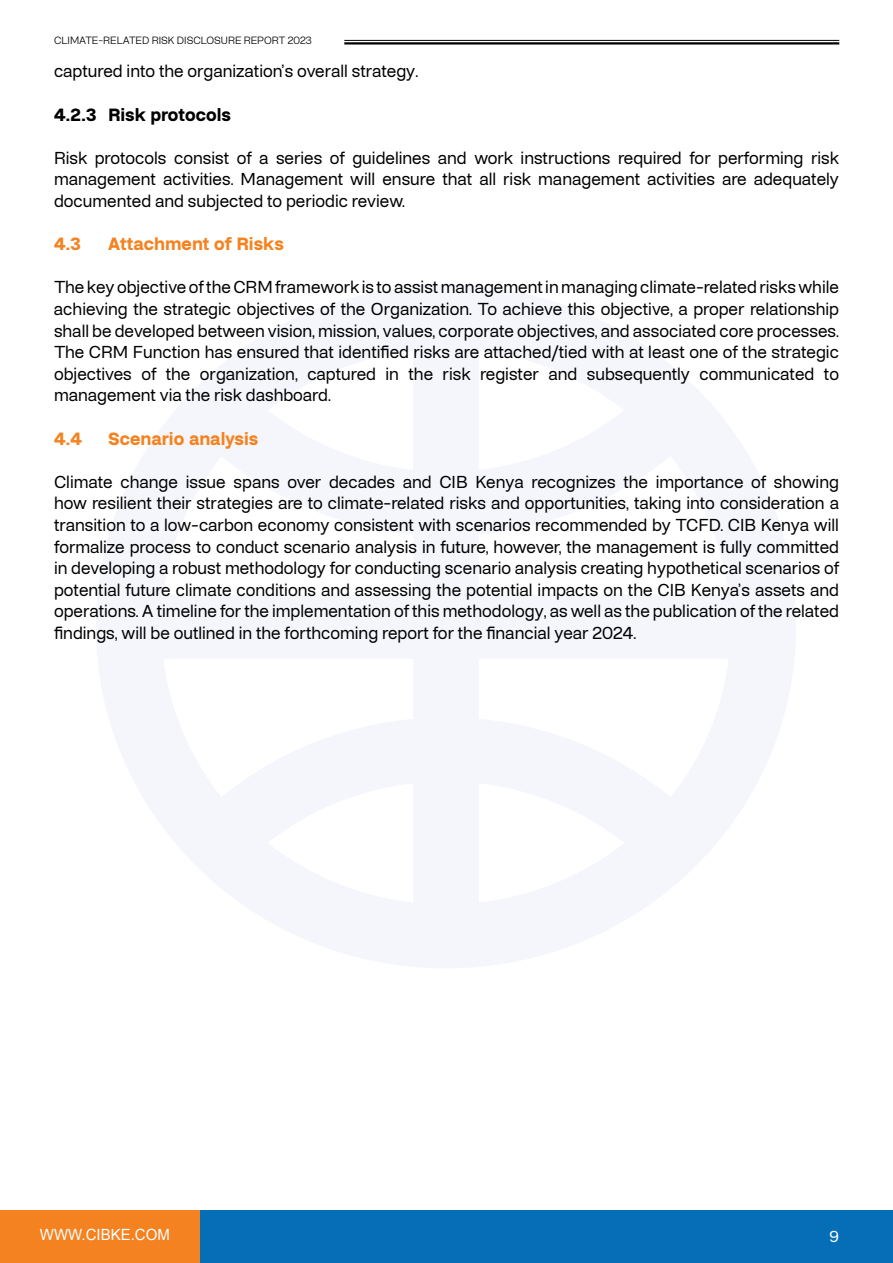
<style>
.page{position:relative;width:893px;height:1263px;background:#fff}
.page>*{position:absolute;margin:0;border:0;box-sizing:border-box;transform-origin:0 0}
.t1{font:18px/21.6px "CIB";color:#000;text-align:justify}
.t2{font:700 18px "CIB";color:#f58220}
.t3{font:700 18px "CIB";color:#000}
.t4{font:16.5px "CIB";color:#fff}
.t5{font:15.45px "Arial";color:#fff}
.t6{font:300 10.95px "CIB";color:#000}
</style>
<div class="page">
<svg style="left:96px;top:285px;width:700px;height:683px;fill:#f4f6fb"></svg>
<div style="left:199px;top:1210px;width:694px;height:53px;background:#056eb7"></div>
<div style="left:0;top:1210px;width:199px;height:53px;background:#f58220"></div>
<hr style="left:344px;top:40px;width:495px;height:1px;background:#000">
<hr style="left:344px;top:42px;width:495px;height:3px;background:#000">
<p class="t6" style="left:54px;top:34px;width:259px">CLIMATE-RELATED RISK DISCLOSURE REPORT 2023</p>
<p class="t1" style="left:54px;top:60px;width:366px">captured into the organization’s overall strategy.</p>
<p class="t3" style="left:54px;top:104px;width:178px">4.2.3 Risk protocols</p>
<p class="t1" style="left:54px;top:147px;width:786px">Risk protocols consist of a series of guidelines and work instructions required for performing risk management activities. Management will ensure that all risk management activities are adequately documented and subjected to periodic review.</p>
<p class="t2" style="left:54px;top:233px;width:28px">4.3</p>
<p class="t2" style="left:108px;top:233px;width:177px">Attachment of Risks</p>
<p class="t1" style="left:54px;top:276px;width:786px">The key objective oftheCRMframework is to assist managementin managing climate-related riskswhile achieving the strategic objectives of the Organization. To achieve this objective, a proper relationship shall be developed between vision, mission, values, corporate objectives, and associated core processes.<br>The CRM Function has ensured that identified risks are attached/tied with at least one of the strategic objectives of the organization, captured in the risk register and subsequently communicated to management via the risk dashboard.</p>
<p class="t2" style="left:54px;top:428px;width:30px">4.4</p>
<p class="t2" style="left:108px;top:428px;width:152px">Scenario analysis</p>
<p class="t1" style="left:54px;top:471px;width:786px">Climate change issue spans over decades and CIB Kenya recognizes the importance of showing how resilient their strategies are to climate-related risks and opportunities, taking into consideration a transition to a low-carbon economy consistent with scenarios recommended by TCFD. CIB Kenya will formalize process to conduct scenario analysis in future, however, the management is fully committed in developing a robust methodology for conducting scenario analysis creating hypothetical scenarios of potential future climate conditions and assessing the potential impacts on the CIB Kenya’s assets and operations. A timeline for the implementation of this methodology, as well as the publication of the related findings, will be outlined in the forthcoming report for the financial year 2024.</p>
<p class="t5" style="left:40px;top:1224px;width:132px">WWW.CIBKE.COM</p>
<p class="t4" style="left:829px;top:1226px;width:11px">9</p>
</div>
